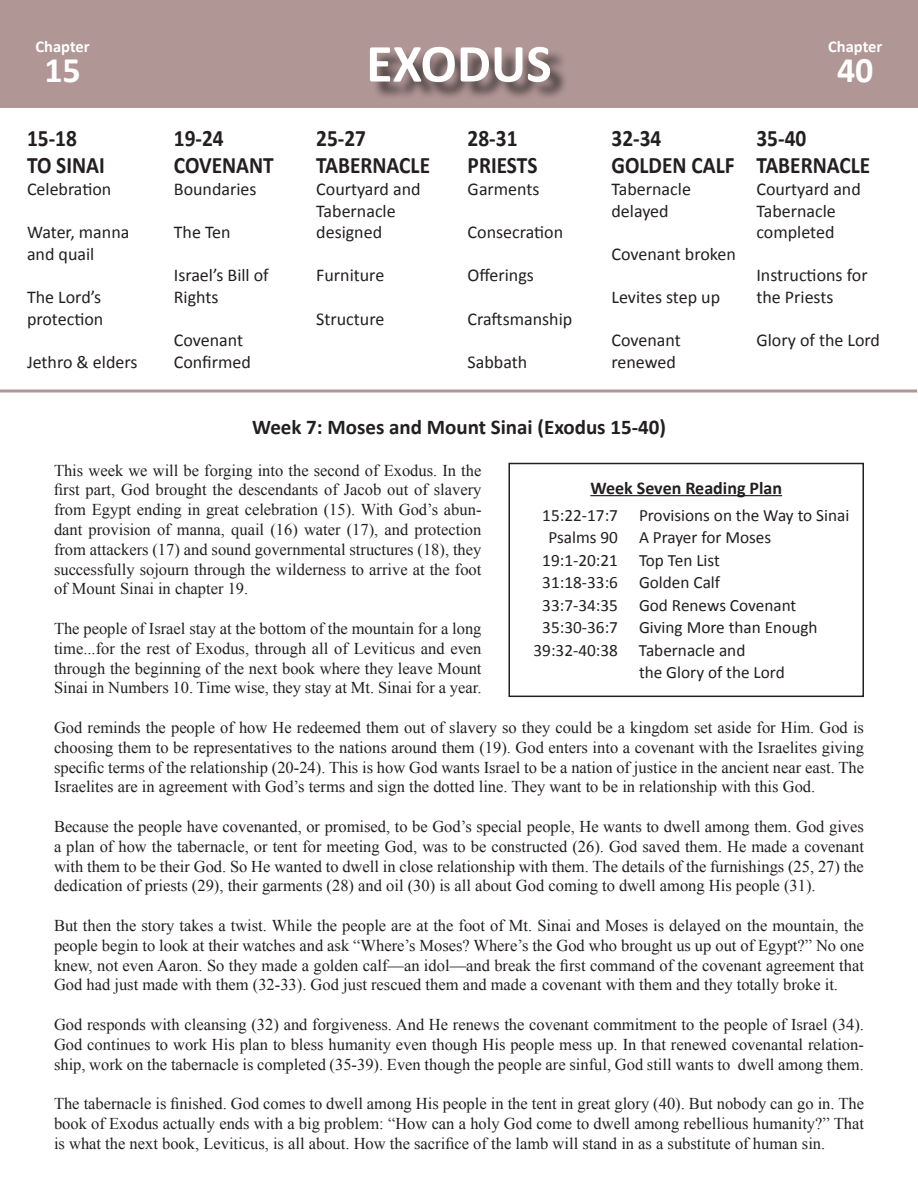
<style>
.page{position:relative;width:918px;height:1188px;background:#fff}
.page>*{position:absolute;margin:0;border:0;box-sizing:border-box;transform-origin:0 0}
.t1{font:700 54px "Calibri";color:#fff}
.t2{font:700 36px "Calibri";color:#fff}
.t3{font:700 23.7px "Calibri";color:#231f20;scale:.9 1}
.t4{font:700 21px "Calibri";color:#231f20}
.t5{font:18px/21.6px "Calibri";color:#231f20}
.t6{font:700 18px "Calibri";color:#231f20}
.Paragraph_Style_1{font:17.25px/22.5px "Calibri";color:#231f20}
.t7{font:16.5px/19.8px "Times New Roman";color:#231f20;text-align:justify}
.t8{font:700 16.5px "Calibri";color:#fff}
</style>
<div class="page">
<div style="left:1px;top:1px;width:916px;height:106px;background:#b09695"></div>
<div style="left:0;top:0;width:918px;height:108px;border:2px solid #b09695"></div>
<div style="left:372px;top:49px;width:196px;height:51px;background:#231f20;opacity:.75"></div>
<hr style="left:0;top:390px;width:917px;height:3px;background:#b09695">
<hr style="left:590px;top:495px;width:192px;height:1px;background:#231f20">
<div style="left:508px;top:463px;width:356px;height:234px;border:2px solid #231f20"></div>
<p class="t8" style="left:35px;top:36px;width:56px">Chapter</p>
<p class="t2" style="left:44px;top:47px;width:38px">15</p>
<p class="t3" style="left:27px;top:123px;width:57px">15-18</p>
<p class="t3" style="left:27px;top:150px;width:88px">TO SINAI</p>
<p class="t5" style="left:27px;top:178px;width:86px">Celebration</p>
<p class="t5" style="left:27px;top:222px;width:104px">Water, manna and quail</p>
<p class="t5" style="left:27px;top:286px;width:76px">The Lord’s</p>
<p class="t5" style="left:27px;top:308px;width:78px">protection</p>
<p class="t5" style="left:27px;top:351px;width:112px">Jethro &amp; elders</p>
<p class="t3" style="left:174px;top:123px;width:57px">19-24</p>
<p class="t3" style="left:174px;top:150px;width:113px">COVENANT</p>
<p class="t5" style="left:174px;top:178px;width:84px">Boundaries</p>
<p class="t5" style="left:174px;top:222px;width:58px">The Ten</p>
<p class="t5" style="left:174px;top:265px;width:96px">Israel’s Bill of<br>Rights</p>
<p class="t5" style="left:174px;top:330px;width:71px">Covenant</p>
<p class="t5" style="left:174px;top:351px;width:79px">Confirmed</p>
<p class="t1" style="left:366px;top:29px;width:187px">EXODUS</p>
<p class="t3" style="left:316px;top:123px;width:57px">25-27</p>
<p class="t3" style="left:316px;top:150px;width:128px">TABERNACLE</p>
<p class="t5" style="left:316px;top:178px;width:106px">Courtyard and<br>Tabernacle</p>
<p class="t5" style="left:316px;top:222px;width:67px">designed</p>
<p class="t5" style="left:316px;top:265px;width:70px">Furniture</p>
<p class="t5" style="left:316px;top:308px;width:70px">Structure</p>
<p class="t3" style="left:468px;top:123px;width:57px">28-31</p>
<p class="t3" style="left:468px;top:150px;width:79px">PRIESTS</p>
<p class="t5" style="left:468px;top:178px;width:73px">Garments</p>
<p class="t5" style="left:468px;top:222px;width:97px">Consecration</p>
<p class="t5" style="left:468px;top:265px;width:68px">Offerings</p>
<p class="t5" style="left:468px;top:308px;width:106px">Craftsmanship</p>
<p class="t5" style="left:468px;top:351px;width:61px">Sabbath</p>
<p class="t3" style="left:612px;top:123px;width:57px">32-34</p>
<p class="t3" style="left:612px;top:150px;width:138px">GOLDEN CALF</p>
<p class="t5" style="left:612px;top:178px;width:81px">Tabernacle</p>
<p class="t5" style="left:612px;top:200px;width:59px">delayed</p>
<p class="t5" style="left:612px;top:243px;width:126px">Covenant broken</p>
<p class="t5" style="left:612px;top:286px;width:110px">Levites step up</p>
<p class="t5" style="left:612px;top:330px;width:71px">Covenant</p>
<p class="t5" style="left:612px;top:351px;width:66px">renewed</p>
<p class="t8" style="left:828px;top:36px;width:56px">Chapter</p>
<p class="t2" style="left:837px;top:47px;width:38px">40</p>
<p class="t3" style="left:756px;top:123px;width:57px">35-40</p>
<p class="t3" style="left:756px;top:150px;width:128px">TABERNACLE</p>
<p class="t5" style="left:756px;top:178px;width:106px">Courtyard and<br>Tabernacle</p>
<p class="t5" style="left:756px;top:222px;width:80px">completed</p>
<p class="t5" style="left:756px;top:265px;width:113px">Instructions for the Priests</p>
<p class="t5" style="left:756px;top:330px;width:125px">Glory of the Lord</p>
<p class="t4" style="left:252px;top:414px;width:415px">Week 7: Moses and Mount Sinai (Exodus 15-40)</p>
<p class="t7" style="left:54px;top:460px;width:429px">This week we will be forging into the second of Exodus. In the first part, God brought the descendants of Jacob out of slavery from Egypt ending in great celebration (15). With God’s abun&shy;dant provision of manna, quail (16) water (17), and protection from attackers (17) and sound governmental structures (18), they successfully sojourn through the wilderness to arrive at the foot of Mount Sinai in chapter 19.</p>
<p class="t7" style="left:54px;top:618px;width:429px">The people of Israel stay at the bottom of the mountain for a long time...for the rest of Exodus, through all of Leviticus and even through the beginning of the next book where they leave Mount Sinai in Numbers 10. Time wise, they stay at Mt. Sinai for a year.</p>
<p class="t7" style="left:54px;top:717px;width:812px">God reminds the people of how He redeemed them out of slavery so they could be a kingdom set aside for Him. God is choosing them to be representatives to the nations around them (19). God enters into a covenant with the Israelites giving specific terms of the relationship (20-24). This is how God wants Israel to be a nation of justice in the ancient near east. The Israelites are in agreement with God’s terms and sign the dotted line. They want to be in relationship with this God.</p>
<p class="t7" style="left:54px;top:816px;width:812px">Because the people have covenanted, or promised, to be God’s special people, He wants to dwell among them. God gives a plan of how the tabernacle, or tent for meeting God, was to be constructed (26). God saved them. He made a covenant with them to be their God. So He wanted to dwell in close relationship with them. The details of the furnishings (25, 27) the dedication of priests (29), their garments (28) and oil (30) is all about God coming to dwell among His people (31).</p>
<p class="t7" style="left:54px;top:915px;width:812px">But then the story takes a twist. While the people are at the foot of Mt. Sinai and Moses is delayed on the mountain, the people begin to look at their watches and ask “Where’s Moses? Where’s the God who brought us up out of Egypt?” No one knew, not even Aaron. So they made a golden calf—an idol—and break the first command of the covenant agreement that God had just made with them (32-33). God just rescued them and made a covenant with them and they totally broke it.</p>
<p class="t7" style="left:54px;top:1014px;width:811px">God responds with cleansing (32) and forgiveness. And He renews the covenant commitment to the people of Israel (34).<br>God continues to work His plan to bless humanity even though His people mess up. In that renewed covenantal relation&shy;ship, work on the tabernacle is completed (35-39). Even though the people are sinful, God still wants to dwell among them.</p>
<p class="t7" style="left:54px;top:1094px;width:812px">The tabernacle is finished. God comes to dwell among His people in the tent in great glory (40). But nobody can go in. The book of Exodus actually ends with a big problem: “How can a holy God come to dwell among rebellious humanity?” That is what the next book, Leviticus, is all about. How the sacrifice of the lamb will stand in as a substitute of human sin.</p>
<p class="t6" style="left:590px;top:476px;width:193px">Week Seven Reading Plan</p>
<p class="Paragraph_Style_1" style="left:542px;top:504px;width:309px">15:22-17:7 Provisions on the Way to Sinai</p>
<p class="Paragraph_Style_1" style="left:548px;top:526px;width:224px">Psalms 90 A Prayer for Moses</p>
<p class="Paragraph_Style_1" style="left:542px;top:549px;width:179px">19:1-20:21 Top Ten List</p>
<p class="Paragraph_Style_1" style="left:542px;top:571px;width:179px">31:18-33:6 Golden Calf</p>
<p class="Paragraph_Style_1" style="left:542px;top:594px;width:256px">33:7-34:35 God Renews Covenant</p>
<p class="Paragraph_Style_1" style="left:542px;top:616px;width:277px">35:30-36:7 Giving More than Enough</p>
<p class="Paragraph_Style_1" style="left:639px;top:639px;width:147px;text-indent:-105px">39:32-40:38 Tabernacle and<br>the Glory of the Lord</p>
</div>
